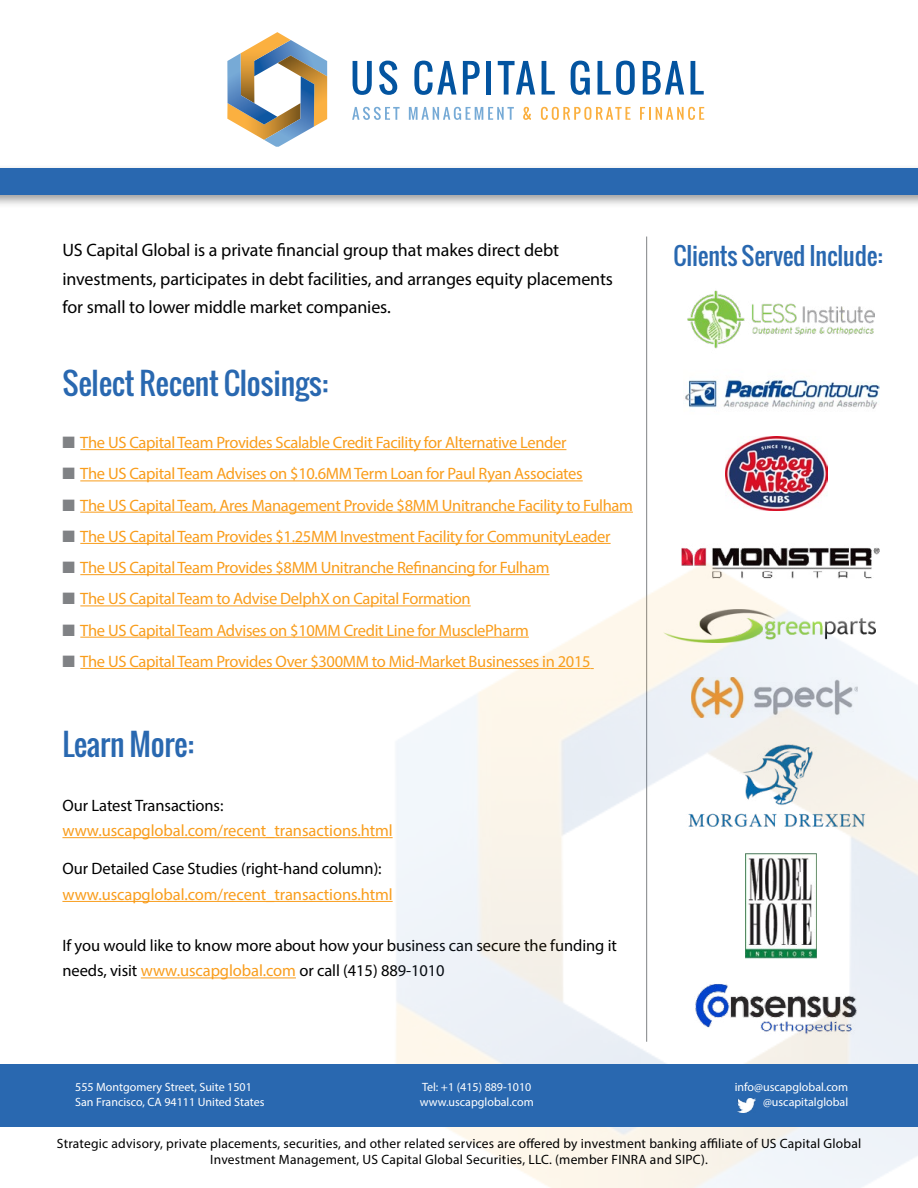
<style>
.page{position:relative;width:918px;height:1188px;background:#fff}
.page>*{position:absolute;margin:0;border:0;box-sizing:border-box;transform-origin:0 0}
.t1{font:30px "Oswald";letter-spacing:-.005em;color:#2968b0}
.t2{font:24px "Oswald";letter-spacing:-.005em;color:#2968b0}
.t3{font:18px/28.5px "Myriad Pro";letter-spacing:-.005em;color:#000}
.t4{font:16.5px/25.5px "Myriad Pro";letter-spacing:-.02em;color:#f99d1c}
.t5{font:16.5px/25.5px "Myriad Pro";letter-spacing:-.005em;color:#000}
.t6{font:13.5px/16.2px "Myriad Pro";letter-spacing:.015em;color:#000;text-align:center}
.t7{font:12px "Myriad Pro";color:#fff}
.s1{color:#808285}
.s2{color:#000}
.s3{color:#f99d1c}
</style>
<div class="page">
<img style="left:725px;top:436px;width:102px;height:74px">
<hr style="left:80px;top:449px;width:486px;height:1px;background:#f99d1c">
<hr style="left:80px;top:480px;width:503px;height:1px;background:#f99d1c">
<hr style="left:80px;top:512px;width:553px;height:1px;background:#f99d1c">
<hr style="left:80px;top:543px;width:531px;height:1px;background:#f99d1c">
<hr style="left:80px;top:574px;width:470px;height:1px;background:#f99d1c">
<hr style="left:80px;top:606px;width:391px;height:1px;background:#f99d1c">
<hr style="left:80px;top:637px;width:449px;height:1px;background:#f99d1c">
<hr style="left:80px;top:668px;width:511px;height:1px;background:#f99d1c">
<hr style="left:62px;top:837px;width:331px;height:1px;background:#f99d1c">
<hr style="left:62px;top:901px;width:331px;height:1px;background:#f99d1c">
<hr style="left:141px;top:978px;width:155px;height:1px;background:#f99d1c">
<img style="left:685px;top:379px;width:194px;height:30px">
<hr style="left:646px;top:237px;width:1px;height:805px;background:#808285">
<img style="left:688px;top:290px;width:187px;height:59px">
<img style="left:290px;top:541px;width:628px;height:647px">
<div style="left:0;top:1065px;width:918px;height:62px;background:#2968b0"></div>
<img style="left:738px;top:1098px;width:17px;height:15px">
<div style="left:0;top:164px;width:918px;height:44px;background:#000;opacity:.4"></div>
<div style="left:0;top:169px;width:918px;height:26px;background:#2968b0"></div>
<svg style="left:227px;top:32px;width:100px;height:115px"></svg>
<svg style="left:353px;top:61px;width:19px;height:34px"></svg>
<svg style="left:379px;top:61px;width:18px;height:34px"></svg>
<svg style="left:414px;top:61px;width:43px;height:34px"></svg>
<svg style="left:463px;top:61px;width:17px;height:34px"></svg>
<div style="left:486px;top:61px;width:5px;height:34px;background:#0354a0"></div>
<svg style="left:498px;top:61px;width:37px;height:34px"></svg>
<svg style="left:542px;top:61px;width:13px;height:34px"></svg>
<svg style="left:571px;top:61px;width:19px;height:34px"></svg>
<svg style="left:598px;top:61px;width:37px;height:34px"></svg>
<svg style="left:643px;top:61px;width:41px;height:34px"></svg>
<svg style="left:691px;top:61px;width:13px;height:34px"></svg>
<svg style="left:352px;top:107px;width:48px;height:13px"></svg>
<svg style="left:409px;top:107px;width:105px;height:13px"></svg>
<svg style="left:523px;top:107px;width:8px;height:13px"></svg>
<svg style="left:541px;top:107px;width:90px;height:13px"></svg>
<svg style="left:640px;top:107px;width:64px;height:13px"></svg>
<p class="t3" style="left:62px;top:235px;width:552px">US Capital Global is a private financial group that makes direct debt investments, participates in debt facilities, and arranges equity placements for small to lower middle market companies.</p>
<p class="t1" style="left:62px;top:360px;width:267px">Select Recent Closings:</p>
<p class="t4" style="left:62px;top:429px;width:506px"><span class="s1">■</span> The US Capital Team Provides Scalable Credit Facility for Alternative Lender</p>
<p class="t4" style="left:62px;top:461px;width:522px"><span class="s1">■</span> The US Capital Team Advises on $10.6MM Term Loan for Paul Ryan Associates</p>
<p class="t4" style="left:62px;top:492px;width:572px"><span class="s1">■</span> The US Capital Team, Ares Management Provide $8MM Unitranche Facility to Fulham</p>
<p class="t4" style="left:62px;top:523px;width:550px"><span class="s1">■</span> The US Capital Team Provides $1.25MM Investment Facility for CommunityLeader</p>
<p class="t4" style="left:62px;top:554px;width:489px"><span class="s1">■</span> The US Capital Team Provides $8MM Unitranche Refinancing for Fulham</p>
<p class="t4" style="left:62px;top:586px;width:410px"><span class="s1">■</span> The US Capital Team to Advise DelphX on Capital Formation</p>
<p class="t4" style="left:62px;top:617px;width:468px"><span class="s1">■</span> The US Capital Team Advises on $10MM Credit Line for MusclePharm</p>
<p class="t4" style="left:62px;top:648px;width:530px"><span class="s1">■</span> The US Capital Team Provides Over $300MM to Mid-Market Businesses in 2015</p>
<p class="t1" style="left:62px;top:721px;width:133px">Learn More:</p>
<p class="t4" style="left:62px;top:792px;width:332px"><span class="s2">Our Latest Transactions: </span>www.uscapglobal.com/recent_transactions.html</p>
<p class="t4" style="left:62px;top:856px;width:332px"><span class="s2">Our Detailed Case Studies (right-hand column): </span>www.uscapglobal.com/recent_transactions.html</p>
<p class="t5" style="left:62px;top:932px;width:556px">If you would like to know more about how your business can secure the funding it needs, visit <span class="s3">www.uscapglobal.com</span> or call (415) 889-1010</p>
<p class="t7" style="left:75px;top:1080px;width:178px">555 Montgomery Street, Suite 1501</p>
<p class="t7" style="left:75px;top:1095px;width:191px">San Francisco, CA 94111 United States</p>
<p class="t7" style="left:422px;top:1080px;width:111px">Tel: +1 (415) 889-1010</p>
<p class="t7" style="left:420px;top:1095px;width:115px">www.uscapglobal.com</p>
<p class="t2" style="left:673px;top:238px;width:211px">Clients Served Include:</p>
<p class="t7" style="left:735px;top:1080px;width:115px">info@uscapglobal.com</p>
<p class="t7" style="left:763px;top:1095px;width:87px">@uscapitalglobal</p>
<p class="t6" style="left:57px;top:1135px;width:806px">Strategic advisory, private placements, securities, and other related services are offered by investment banking affiliate of US Capital Global<br>Investment Management, US Capital Global Securities, LLC. (member FINRA and SIPC).</p>
</div>
